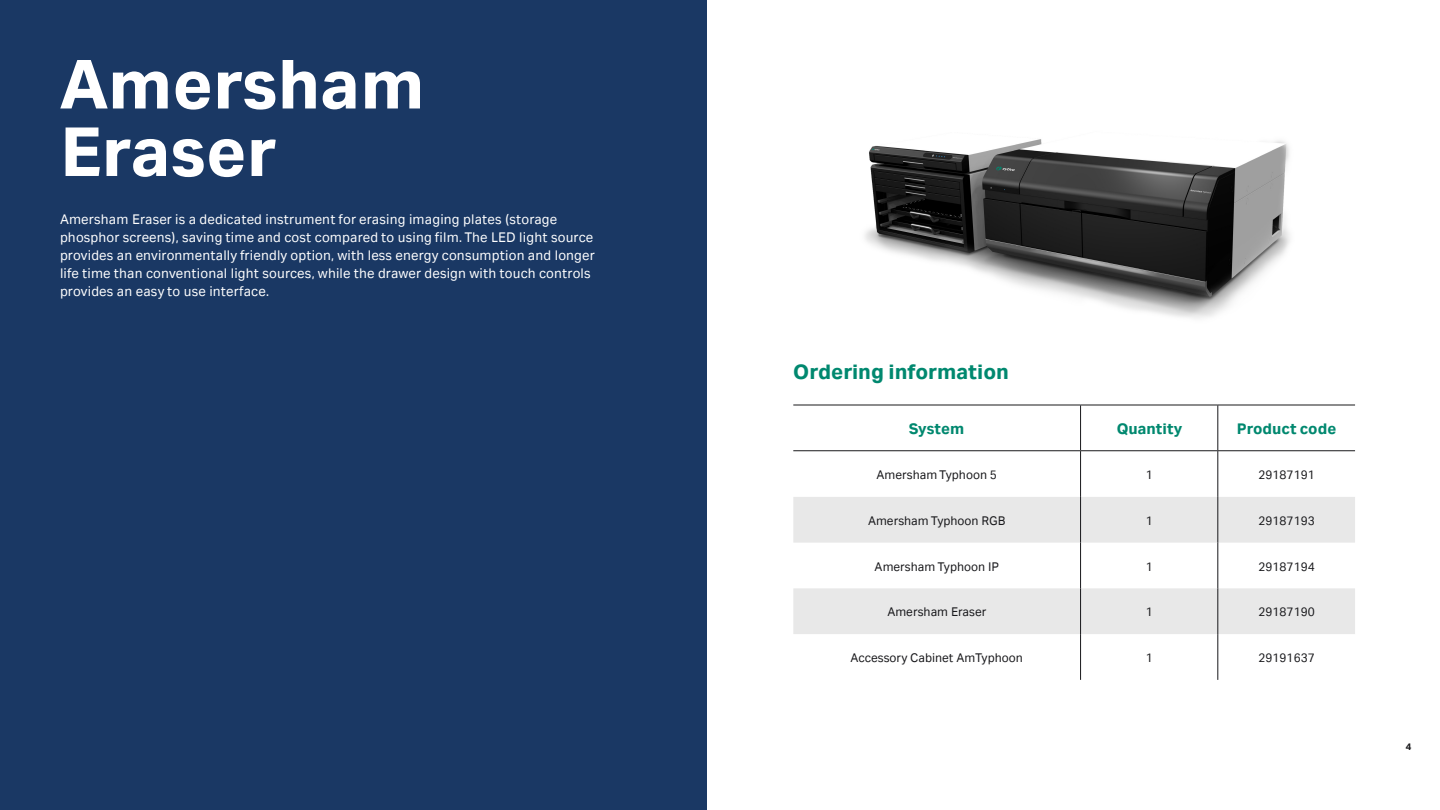
<style>
.page{position:relative;width:1440px;height:810px;background:#fff}
.page>*{position:absolute;margin:0;border:0;box-sizing:border-box;transform-origin:0 0}
.Header_1{font:700 75px/67.5px "Cytiva Aktiv";color:#fff}
.Subhead_1{font:700 22.5px "Cytiva Aktiv";color:#00886f}
.Subhead_2{font:700 16.5px "Cytiva Aktiv";color:#00886f}
.Body_Text{font:15px/18px "Cytiva Aktiv";letter-spacing:.01em;color:#fff}
.Chart{font:13.5px "Cytiva Aktiv";color:#18181b}
.t1{font:700 10.5px "Cytiva Aktiv";color:#18181b}
</style>
<div class="page">
<svg style="left:793px;top:497px;width:562px;height:137px;fill:#e8e8e8"></svg>
<hr style="left:793px;top:405px;width:288px;height:1px;background:#18181b">
<hr style="left:793px;top:450px;width:288px;height:1px;background:#18181b">
<hr style="left:1080px;top:405px;width:1px;height:45px;background:#18181b">
<hr style="left:1081px;top:405px;width:137px;height:1px;background:#18181b">
<hr style="left:1081px;top:450px;width:137px;height:1px;background:#18181b">
<hr style="left:1217px;top:405px;width:1px;height:45px;background:#18181b">
<hr style="left:1218px;top:405px;width:137px;height:1px;background:#18181b">
<hr style="left:1218px;top:450px;width:137px;height:1px;background:#18181b">
<hr style="left:1080px;top:451px;width:1px;height:46px;background:#18181b">
<hr style="left:1217px;top:451px;width:1px;height:46px;background:#18181b">
<hr style="left:1080px;top:497px;width:1px;height:46px;background:#18181b">
<hr style="left:1217px;top:497px;width:1px;height:46px;background:#18181b">
<hr style="left:1080px;top:543px;width:1px;height:45px;background:#18181b">
<hr style="left:1217px;top:543px;width:1px;height:45px;background:#18181b">
<hr style="left:1080px;top:588px;width:1px;height:46px;background:#18181b">
<hr style="left:1217px;top:588px;width:1px;height:46px;background:#18181b">
<hr style="left:1080px;top:634px;width:1px;height:46px;background:#18181b">
<hr style="left:1217px;top:634px;width:1px;height:46px;background:#18181b">
<img style="left:865px;top:139px;width:425px;height:179px">
<div style="left:0;top:0;width:706px;height:810px;background:#1a3864"></div>
<p class="Header_1" style="left:60px;top:49px;width:366px">Amersham<br>Eraser</p>
<p class="Body_Text" style="left:60px;top:210px;width:537px">Amersham Eraser is a dedicated instrument for erasing imaging plates (storage phosphor screens), saving time and cost compared to using film. The LED light source provides an environmentally friendly option, with less energy consumption and longer life time than conventional light sources, while the drawer design with touch controls provides an easy to use interface.</p>
<p class="Subhead_1" style="left:793px;top:359px;width:217px">Ordering information</p>
<p class="Subhead_2" style="left:909px;top:419px;width:57px">System</p>
<p class="Subhead_2" style="left:1117px;top:419px;width:67px">Quantity</p>
<p class="Subhead_2" style="left:1237px;top:419px;width:101px">Product code</p>
<p class="Chart" style="left:877px;top:468px;width:122px">Amersham Typhoon 5</p>
<p class="Chart" style="left:1146px;top:468px;width:9px">1</p>
<p class="Chart" style="left:1259px;top:468px;width:58px">29187191</p>
<p class="Chart" style="left:868px;top:513px;width:139px">Amersham Typhoon RGB</p>
<p class="Chart" style="left:1146px;top:513px;width:9px">1</p>
<p class="Chart" style="left:1259px;top:513px;width:58px">29187193</p>
<p class="Chart" style="left:875px;top:559px;width:126px">Amersham Typhoon IP</p>
<p class="Chart" style="left:1146px;top:559px;width:9px">1</p>
<p class="Chart" style="left:1259px;top:559px;width:58px">29187194</p>
<p class="Chart" style="left:887px;top:605px;width:101px">Amersham Eraser</p>
<p class="Chart" style="left:1146px;top:605px;width:9px">1</p>
<p class="Chart" style="left:1259px;top:605px;width:58px">29187190</p>
<p class="Chart" style="left:851px;top:651px;width:174px">Accessory Cabinet AmTyphoon</p>
<p class="Chart" style="left:1146px;top:651px;width:9px">1</p>
<p class="Chart" style="left:1259px;top:651px;width:58px">29191637</p>
<p class="t1" style="left:1406px;top:741px;width:8px">4</p>
</div>
